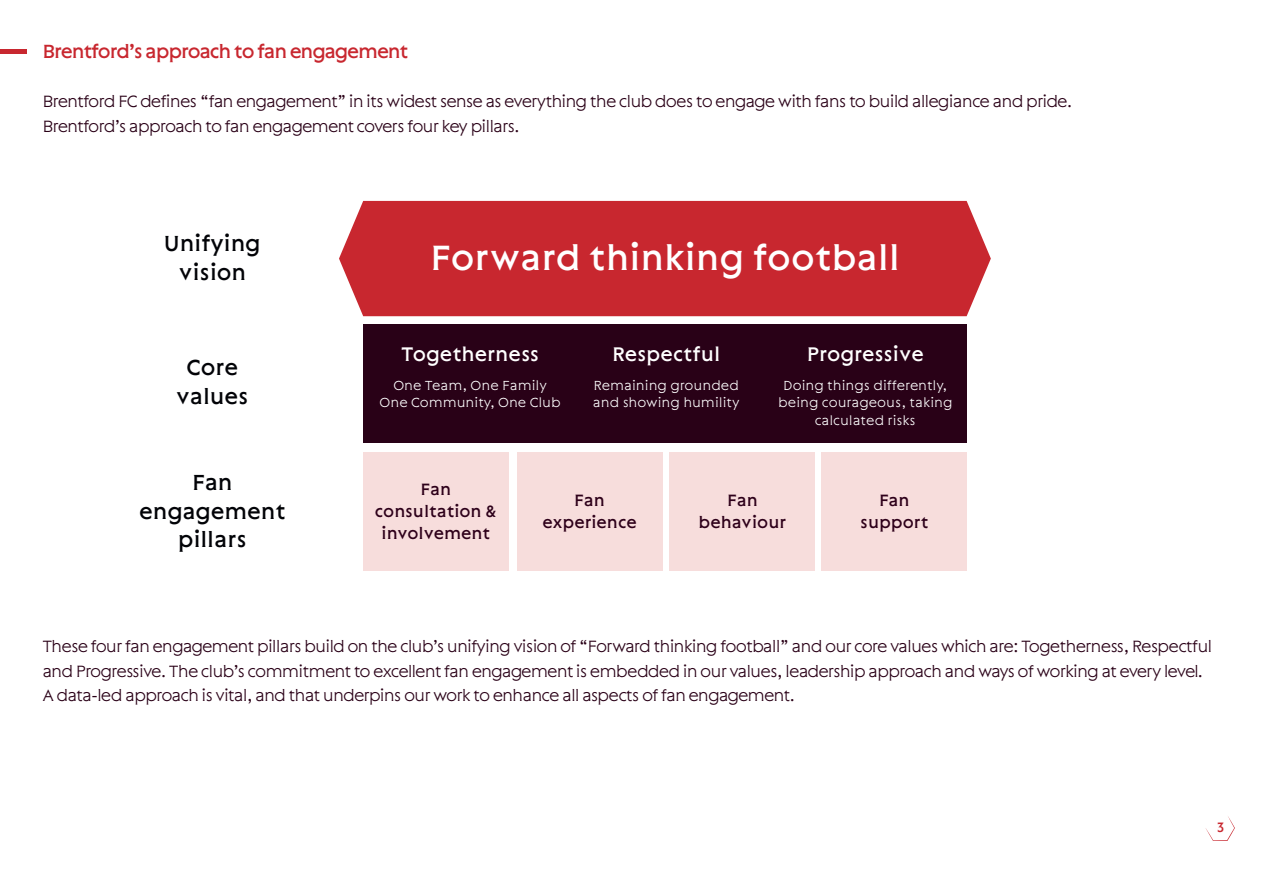
<style>
.page{position:relative;width:1263px;height:893px;background:#fff}
.page>*{position:absolute;margin:0;border:0;box-sizing:border-box;transform-origin:0 0}
.t1{font:38.7px "Sting";color:#fff}
.t2{font:24px/28.8px "Sting";color:#020307;text-align:center}
.t3{font:21.75px "Sting";letter-spacing:-.005em;color:#fff}
.t4{font:21px "Sting";letter-spacing:-.06em;color:#c8272f}
.t5{font:300 18px/24.8px "Sting";letter-spacing:-.05em;color:#2a0117}
.t6{font:18px/21.8px "Sting";color:#2e001a;text-align:center}
.t7{font:15px "Sting";color:#c8272f}
.t8{font:300 14.4px/17.4px "Sting";color:#fff;text-align:center}
</style>
<div class="page">
<svg style="left:1205px;top:816px;width:30px;height:25px"></svg>
<div style="left:339px;top:201px;width:652px;height:115px;background:#c8272f"></div>
<div style="left:363px;top:325px;width:604px;height:118px;background:#290117"></div>
<div style="left:363px;top:452px;width:145px;height:119px;background:#f7dddc"></div>
<div style="left:517px;top:452px;width:145px;height:119px;background:#f7dddc"></div>
<div style="left:670px;top:452px;width:145px;height:119px;background:#f7dddc"></div>
<div style="left:822px;top:452px;width:145px;height:119px;background:#f7dddc"></div>
<hr style="left:0;top:49px;width:27px;height:4px;background:#c8272f">
<p class="t4" style="left:42px;top:39px;width:368px">Brentford’s approach to fan engagement</p>
<p class="t5" style="left:42px;top:89px;width:1032px">Brentford FC defines “fan engagement” in its widest sense as everything the club does to engage with fans to build allegiance and pride.<br>Brentford’s approach to fan engagement covers four key pillars.</p>
<h2 class="t2" style="left:164px;top:228px;width:99px">Unifying vision</h2>
<h2 class="t2" style="left:176px;top:352px;width:74px">Core values</h2>
<h2 class="t2" style="left:139px;top:467px;width:148px">Fan engagement pillars</h2>
<h1 class="t1" style="left:430px;top:234px;width:471px">Forward thinking football</h1>
<p class="t3" style="left:401px;top:340px;width:139px">Togetherness</p>
<p class="t3" style="left:612px;top:340px;width:110px">Respectful</p>
<p class="t3" style="left:807px;top:340px;width:119px">Progressive</p>
<p class="t8" style="left:380px;top:376px;width:183px">One Team, One Family<br>One Community, One Club</p>
<p class="t8" style="left:593px;top:376px;width:148px;text-align:left">Remaining grounded and showing humility</p>
<p class="t8" style="left:778px;top:376px;width:176px">Doing things differently, being courageous, taking calculated risks</p>
<p class="t6" style="left:375px;top:478px;width:123px">Fan consultation &amp; involvement</p>
<p class="t6" style="left:542px;top:489px;width:96px">Fan experience</p>
<p class="t6" style="left:699px;top:489px;width:89px">Fan behaviour</p>
<p class="t6" style="left:860px;top:489px;width:70px">Fan support</p>
<p class="t5" style="left:42px;top:633px;width:1171px">These four fan engagement pillars build on the club’s unifying vision of “Forward thinking football” and our core values which are: Togetherness, Respectful and Progressive. The club’s commitment to excellent fan engagement is embedded in our values, leadership approach and ways of working at every level.<br>A data-led approach is vital, and that underpins our work to enhance all aspects of fan engagement.</p>
<p class="t7" style="left:1217px;top:819px;width:9px">3</p>
</div>
